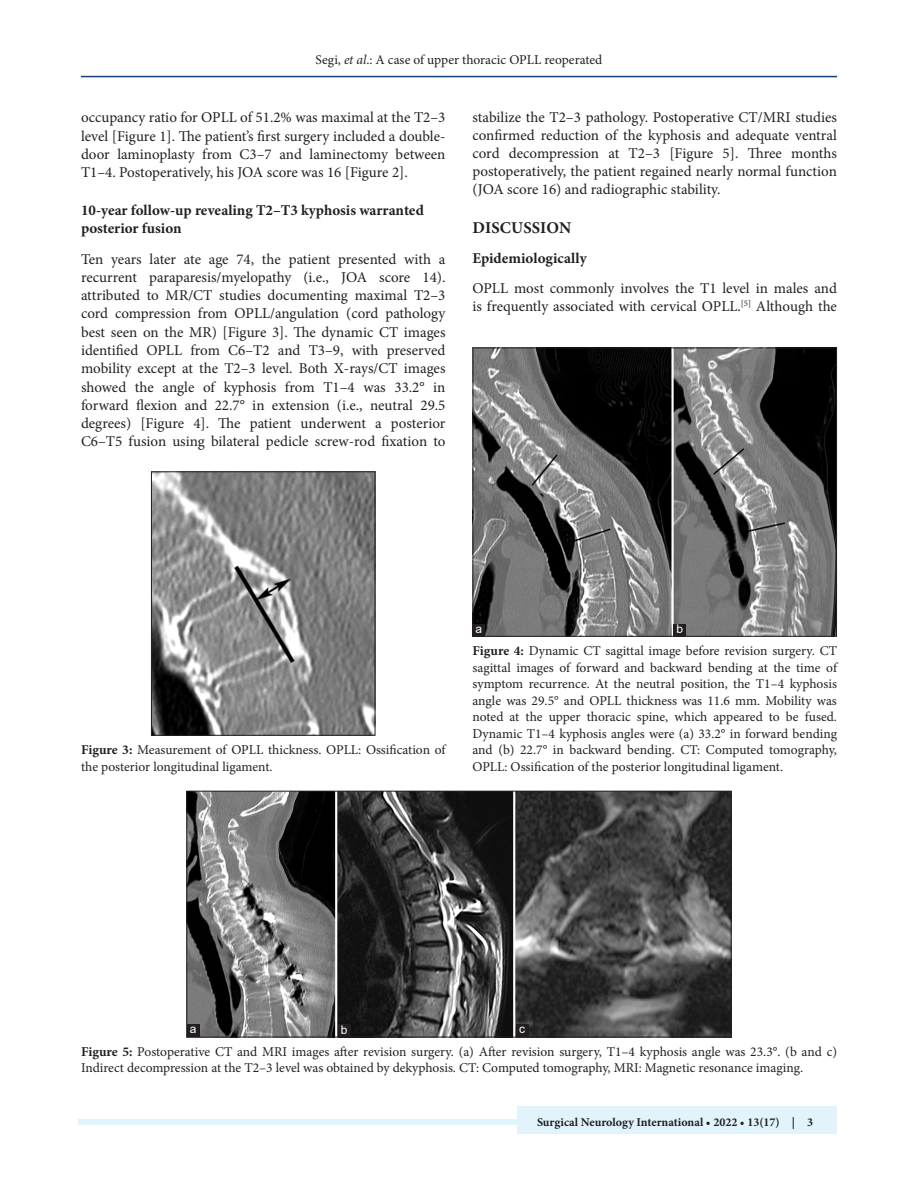
<style>
.page{position:relative;width:918px;height:1188px;background:#fff}
.page>*{position:absolute;margin:0;border:0;box-sizing:border-box;transform-origin:0 0}
.t1{font:700 16.5px "Minion Pro";letter-spacing:.01em;color:#231f20}
.TX{font:15px/18.3px "Minion Pro";color:#231f20;text-align:justify}
.H2_No_Above_Space{font:700 15px/18.3px "Minion Pro";color:#231f20}
.FGC{font:13.5px/16.5px "Minion Pro";color:#231f20}
.JF{font:700 12px "Minion Pro";color:#231f20}
.LABEL{font:12px "Arial";color:#fff}
.s1{font-style:italic}
.s2{font-weight:700}
</style>
<div class="page">
<hr style="left:81px;top:76px;width:756px;height:1px;background:#164077">
<div style="left:78px;top:1119px;width:756px;height:6px;background:#e1f4fc"></div>
<div style="left:518px;top:1106px;width:319px;height:28px;background:#e1f4fc"></div>
<img style="left:189px;top:793px;width:540px;height:242px">
<div style="left:187px;top:791px;width:544px;height:246px;border:1px solid #231f20"></div>
<div style="left:187px;top:1024px;width:13px;height:13px;background:#231f20"></div>
<div style="left:338px;top:1025px;width:13px;height:12px;background:#231f20"></div>
<div style="left:516px;top:1024px;width:12px;height:13px;background:#231f20"></div>
<img style="left:153px;top:474px;width:220px;height:259px">
<div style="left:151px;top:472px;width:224px;height:263px;border:1px solid #231f20"></div>
<img style="left:475px;top:350px;width:360px;height:284px">
<div style="left:473px;top:348px;width:364px;height:288px;border:1px solid #231f20"></div>
<div style="left:472px;top:624px;width:13px;height:12px;background:#231f20"></div>
<div style="left:674px;top:624px;width:12px;height:12px;background:#231f20"></div>
<p class="FGC" style="left:316px;top:51px;width:288px">Segi, <span class="s1">et al</span>.: A case of upper thoracic OPLL reoperated</p>
<p class="TX" style="left:81px;top:108px;width:366px">occupancy ratio for OPLL of 51.2% was maximal at the T2–3 level [Figure 1]. The patient’s first surgery included a double&shy;door laminoplasty from C3–7 and laminectomy between T1–4. Postoperatively, his JOA score was 16 [Figure 2].</p>
<h2 class="H2_No_Above_Space" style="left:81px;top:201px;width:344px">10-year follow-up revealing T2–T3 kyphosis warranted posterior fusion</h2>
<p class="TX" style="left:81px;top:250px;width:366px">Ten years later ate age 74, the patient presented with a recurrent paraparesis/myelopathy (i.e., JOA score 14). attributed to MR/CT studies documenting maximal T2–3 cord compression from OPLL/angulation (cord pathology best seen on the MR) [Figure 3]. The dynamic CT images identified OPLL from C6–T2 and T3–9, with preserved mobility except at the T2–3 level. Both X-rays/CT images showed the angle of kyphosis from T1–4 was 33.2° in forward flexion and 22.7° in extension (i.e., neutral 29.5 degrees) [Figure 4]. The patient underwent a posterior C6–T5 fusion using bilateral pedicle screw-rod fixation to</p>
<p class="TX" style="left:472px;top:109px;width:366px">stabilize the T2–3 pathology. Postoperative CT/MRI studies confirmed reduction of the kyphosis and adequate ventral cord decompression at T2–3 [Figure 5]. Three months postoperatively, the patient regained nearly normal function (JOA score 16) and radiographic stability.</p>
<h1 class="t1" style="left:473px;top:216px;width:100px">DISCUSSION</h1>
<p class="H2_No_Above_Space" style="left:472px;top:249px;width:116px">Epidemiologically</p>
<p class="TX" style="left:472px;top:280px;width:366px">OPLL most commonly involves the T1 level in males and is frequently associated with cervical OPLL.<sup>[5]</sup> Although the</p>
<p class="FGC" style="left:81px;top:742px;width:366px"><span class="s2">Figure 3:</span> Measurement of OPLL thickness. OPLL: Ossification of the posterior longitudinal ligament.</p>
<p class="LABEL" style="left:476px;top:621px;width:8px">a</p>
<p class="LABEL" style="left:677px;top:621px;width:8px">b</p>
<p class="FGC" style="left:472px;top:643px;width:366px;text-align:justify"><span class="s2">Figure 4:</span> Dynamic CT sagittal image before revision surgery. CT sagittal images of forward and backward bending at the time of symptom recurrence. At the neutral position, the T1–4 kyphosis angle was 29.5° and OPLL thickness was 11.6 mm. Mobility was noted at the upper thoracic spine, which appeared to be fused.<br>Dynamic T1–4 kyphosis angles were (a) 33.2° in forward bending and (b) 22.7° in backward bending. CT: Computed tomography, OPLL: Ossification of the posterior longitudinal ligament.</p>
<p class="LABEL" style="left:190px;top:1021px;width:8px">a</p>
<p class="LABEL" style="left:341px;top:1022px;width:8px">b</p>
<p class="LABEL" style="left:519px;top:1021px;width:7px">c</p>
<p class="FGC" style="left:81px;top:1043px;width:758px"><span class="s2">Figure 5:</span> Postoperative CT and MRI images after revision surgery. (a) After revision surgery, T1–4 kyphosis angle was 23.3°. (b and c)<br>Indirect decompression at the T2–3 level was obtained by dekyphosis. CT: Computed tomography, MRI: Magnetic resonance imaging.</p>
<p class="JF" style="left:537px;top:1113px;width:278px">Surgical Neurology International • 2022 • 13(17) | 3</p>
</div>
